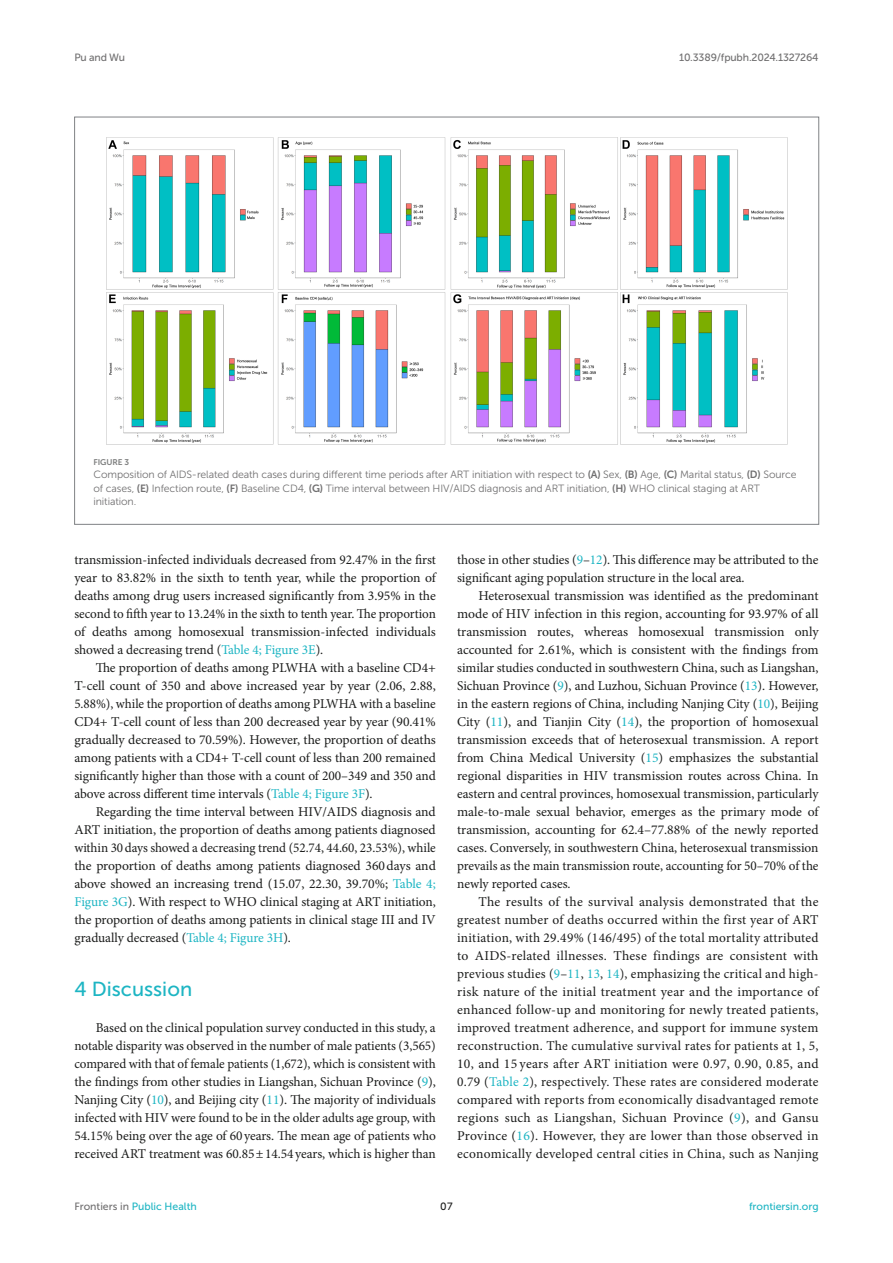
<style>
.page{position:relative;width:893px;height:1263px;background:#fff}
.page>*{position:absolute;margin:0;border:0;box-sizing:border-box;transform-origin:0 0}
.HEAD_1{font:20.25px "Museo Sans 500";color:#1db5c3}
.TEXT{font:13.5px/18px "Minion Pro";letter-spacing:-.005em;color:#1b1c1b;text-align:justify}
.TEXT_FLUSH{font:13.5px/18px "Minion Pro";letter-spacing:-.005em;color:#1b1c1b;text-align:justify}
.FIG_LEG{font:10.5px/13.5px "Museo Sans 300";letter-spacing:-.01em;color:#706f70}
.t1{font:10.5px "Museo Sans 500";color:#1db5c3}
.t2{font:10.5px "Museo Sans 500";letter-spacing:-.015em;color:#706f70}
.t3{font:10.5px "Museo Sans 500";color:#1b1c1b}
.FIG_HD{font:8.25px "Museo Sans 700";letter-spacing:-.01em;color:#7e7f7f}
.s1{font-family:"Museo Sans 700"}
.s2{color:#1db5c3}
.s3{color:#706f70}
</style>
<div class="page">
<img style="left:106px;top:137px;width:682px;height:308px">
<p class="t2" style="left:74px;top:51px;width:52px">Pu and Wu</p>
<p class="t2" style="left:679px;top:51px;width:141px">10.3389/fpubh.2024.1327264</p>
<p class="FIG_HD" style="left:94px;top:457px;width:37px">FIGURE 3</p>
<p class="FIG_LEG" style="left:94px;top:468px;width:704px">Composition of AIDS-related death cases during different time periods after ART initiation with respect to <span class="s1">(A)</span> Sex, <span class="s1">(B)</span> Age, <span class="s1">(C)</span> Marital status, <span class="s1">(D)</span> Source of cases, <span class="s1">(E)</span> Infection route, <span class="s1">(F)</span> Baseline CD4, <span class="s1">(G)</span> Time interval between HIV/AIDS diagnosis and ART initiation, <span class="s1">(H)</span> WHO clinical staging at ART initiation.</p>
<p class="TEXT" style="left:74px;top:551px;width:363px">transmission-infected individuals decreased from 92.47% in the first year to 83.82% in the sixth to tenth year, while the proportion of deaths among drug users increased significantly from 3.95% in the second to fifth year to 13.24% in the sixth to tenth year. The proportion of deaths among homosexual transmission-infected individuals showed a decreasing trend (<span class="s2">Table 4; Figure 3E</span>).</p>
<p class="TEXT" style="left:74px;top:659px;width:363px;text-indent:21px">The proportion of deaths among PLWHA with a baseline CD4+ T-cell count of 350 and above increased year by year (2.06, 2.88, 5.88%), while the proportion of deaths among PLWHA with a baseline CD4+ T-cell count of less than 200 decreased year by year (90.41% gradually decreased to 70.59%). However, the proportion of deaths among patients with a CD4+ T-cell count of less than 200 remained significantly higher than those with a count of 200–349 and 350 and above across different time intervals (<span class="s2">Table 4; Figure 3F</span>).</p>
<p class="TEXT" style="left:74px;top:803px;width:363px;text-indent:21px">Regarding the time interval between HIV/AIDS diagnosis and ART initiation, the proportion of deaths among patients diagnosed within 30days showed a decreasing trend (52.74, 44.60, 23.53%), while the proportion of deaths among patients diagnosed 360days and above showed an increasing trend (15.07, 22.30, 39.70%; <span class="s2">Table 4; Figure 3G</span>). With respect to WHO clinical staging at ART initiation, the proportion of deaths among patients in clinical stage III and IV gradually decreased (<span class="s2">Table 4; Figure 3H</span>).</p>
<p class="HEAD_1" style="left:74px;top:978px;width:119px">4 Discussion</p>
<p class="TEXT_FLUSH" style="left:74px;top:1019px;width:363px;text-indent:21px">Based on the clinical population survey conducted in this study, a notable disparity was observed in the number of male patients (3,565) compared with that of female patients (1,672), which is consistent with the findings from other studies in Liangshan, Sichuan Province (<span class="s2">9</span>), Nanjing City (<span class="s2">10</span>), and Beijing city (<span class="s2">11</span>). The majority of individuals infected with HIV were found to be in the older adults age group, with 54.15% being over the age of 60years. The mean age of patients who received ART treatment was 60.85±14.54years, which is higher than</p>
<p class="TEXT_FLUSH" style="left:457px;top:551px;width:363px">those in other studies (<span class="s2">9</span>–<span class="s2">12</span>). This difference may be attributed to the significant aging population structure in the local area.</p>
<p class="TEXT" style="left:457px;top:587px;width:363px;text-indent:21px">Heterosexual transmission was identified as the predominant mode of HIV infection in this region, accounting for 93.97% of all transmission routes, whereas homosexual transmission only accounted for 2.61%, which is consistent with the findings from similar studies conducted in southwestern China, such as Liangshan, Sichuan Province (<span class="s2">9</span>), and Luzhou, Sichuan Province (<span class="s2">13</span>). However, in the eastern regions of China, including Nanjing City (<span class="s2">10</span>), Beijing City (<span class="s2">11</span>), and Tianjin City (<span class="s2">14</span>), the proportion of homosexual transmission exceeds that of heterosexual transmission. A report from China Medical University (<span class="s2">15</span>) emphasizes the substantial regional disparities in HIV transmission routes across China. In eastern and central provinces, homosexual transmission, particularly male-to-male sexual behavior, emerges as the primary mode of transmission, accounting for 62.4–77.88% of the newly reported cases. Conversely, in southwestern China, heterosexual transmission prevails as the main transmission route, accounting for 50–70% of the newly reported cases.</p>
<p class="TEXT" style="left:457px;top:893px;width:363px;text-indent:21px">The results of the survival analysis demonstrated that the greatest number of deaths occurred within the first year of ART initiation, with 29.49% (146/495) of the total mortality attributed to AIDS-related illnesses. These findings are consistent with previous studies (<span class="s2">9</span>–<span class="s2">11</span>, <span class="s2">13</span>, <span class="s2">14</span>), emphasizing the critical and high&shy;risk nature of the initial treatment year and the importance of enhanced follow-up and monitoring for newly treated patients, improved treatment adherence, and support for immune system reconstruction. The cumulative survival rates for patients at 1, 5, 10, and 15 years after ART initiation were 0.97, 0.90, 0.85, and 0.79 (<span class="s2">Table 2</span>), respectively. These rates are considered moderate compared with reports from economically disadvantaged remote regions such as Liangshan, Sichuan Province (<span class="s2">9</span>), and Gansu Province (<span class="s2">16</span>). However, they are lower than those observed in economically developed central cities in China, such as Nanjing</p>
<p class="t1" style="left:74px;top:1200px;width:124px"><span class="s3">Frontiers in</span> Public Health</p>
<p class="t3" style="left:440px;top:1200px;width:14px">07</p>
<p class="t1" style="left:749px;top:1200px;width:71px">frontiersin.org</p>
</div>
